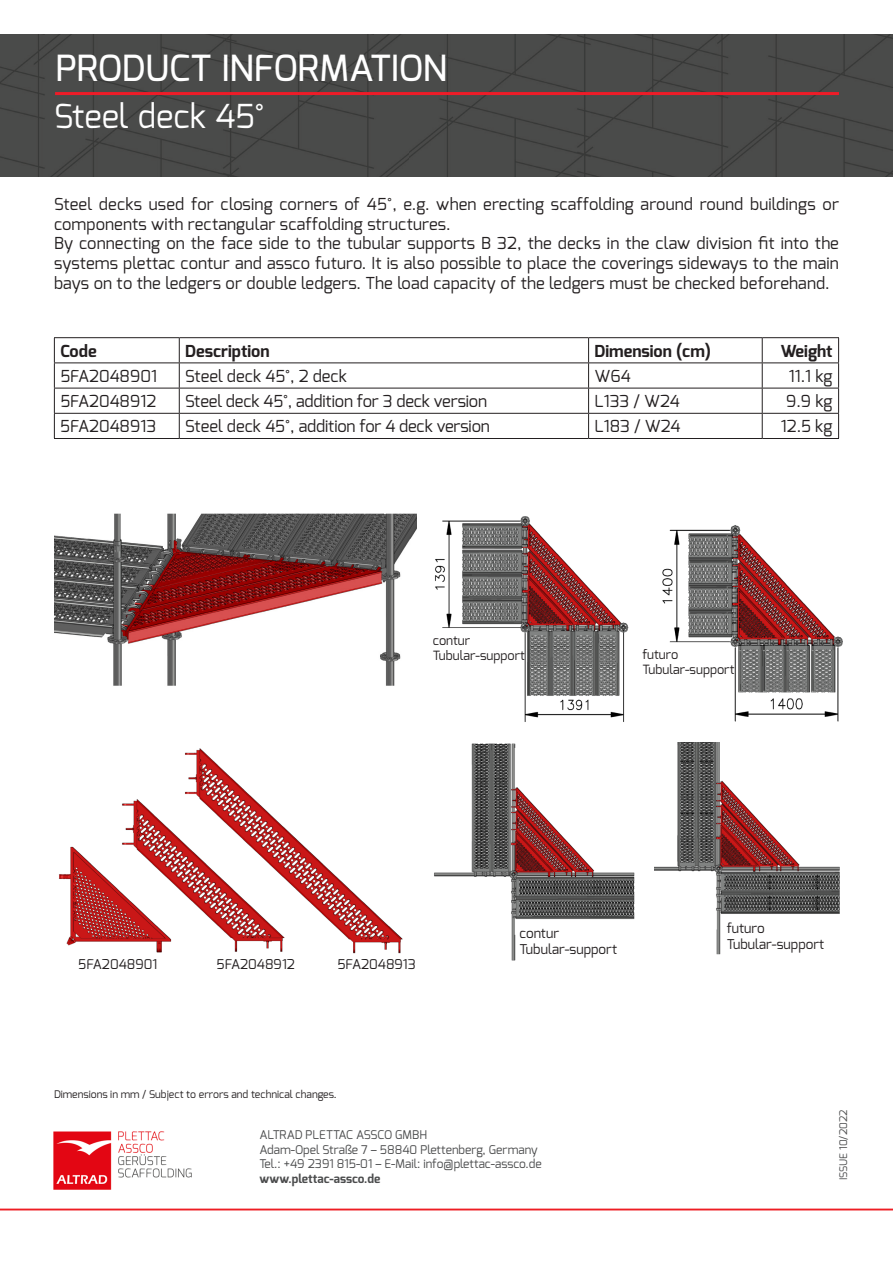
<style>
.page{position:relative;width:893px;height:1263px;background:#fff}
.page>*{position:absolute;margin:0;border:0;box-sizing:border-box;transform-origin:0 0}
.t1{font:500 36px "Exo";color:#fff}
.t2{font:33px "Exo";letter-spacing:-.005em;color:#fff}
.t3{font:16.5px/19.8px "Exo";letter-spacing:.01em;color:#231f20}
.t4{font:16.5px "Exo";letter-spacing:-.01em;color:#231f20}
.t5{font:700 16.5px "Exo";color:#231f20}
.t6{font:13.5px/16.2px "Exo";color:#231f20}
.t7{font:12.75px/15.3px "Exo";color:#231f20}
.t8{font:12px/14.4px "Exo";color:#4b4c4d}
.t9{font:700 12px "Exo";color:#4b4c4d}
.t10{font:10.5px "Exo";color:#231f20}
.t11{font:10.5px "Exo";color:#4b4c4d}
</style>
<div class="page">
<hr style="left:179px;top:337px;width:410px;height:1px;background:#231f20">
<hr style="left:762px;top:337px;width:77px;height:1px;background:#231f20">
<hr style="left:762px;top:362px;width:77px;height:1px;background:#231f20">
<hr style="left:762px;top:388px;width:77px;height:1px;background:#231f20">
<hr style="left:762px;top:413px;width:77px;height:1px;background:#231f20">
<svg style="left:838px;top:338px;width:1px;height:100px"></svg>
<hr style="left:179px;top:438px;width:410px;height:1px;background:#231f20">
<hr style="left:762px;top:438px;width:77px;height:1px;background:#231f20">
<hr style="left:54px;top:337px;width:125px;height:1px;background:#231f20">
<hr style="left:54px;top:362px;width:125px;height:1px;background:#231f20">
<hr style="left:54px;top:388px;width:125px;height:1px;background:#231f20">
<hr style="left:54px;top:413px;width:125px;height:1px;background:#231f20">
<svg style="left:54px;top:338px;width:1px;height:100px"></svg>
<hr style="left:54px;top:438px;width:125px;height:1px;background:#231f20">
<hr style="left:589px;top:337px;width:173px;height:1px;background:#231f20">
<hr style="left:589px;top:362px;width:173px;height:1px;background:#231f20">
<hr style="left:589px;top:388px;width:173px;height:1px;background:#231f20">
<hr style="left:589px;top:413px;width:173px;height:1px;background:#231f20">
<svg style="left:179px;top:338px;width:410px;height:100px"></svg>
<hr style="left:589px;top:438px;width:173px;height:1px;background:#231f20">
<svg style="left:762px;top:338px;width:1px;height:100px"></svg>
<img style="left:54px;top:513px;width:363px;height:173px">
<img style="left:59px;top:748px;width:344px;height:206px">
<img style="left:434px;top:516px;width:201px;height:445px">
<img style="left:654px;top:742px;width:186px;height:213px">
<img style="left:662px;top:525px;width:181px;height:197px">
<img style="left:0;top:34px;width:409px;height:143px">
<img style="left:409px;top:34px;width:433px;height:143px">
<img style="left:740px;top:34px;width:153px;height:142px">
<hr style="left:55px;top:92px;width:784px;height:3px;background:#ee1c28">
<hr style="left:0;top:1209px;width:893px;height:1px;background:#ee1d23">
<img style="left:53px;top:1131px;width:139px;height:59px">
<h1 class="t1" style="left:56px;top:45px;width:393px">PRODUCT INFORMATION</h1>
<h2 class="t2" style="left:54px;top:95px;width:212px">Steel deck 45°</h2>
<p class="t3" style="left:54px;top:194px;width:786px">Steel decks used for closing corners of 45°, e.g. when erecting scaffolding around round buildings or components with rectangular scaffolding structures.<br>By connecting on the face side to the tubular supports B 32, the decks in the claw division fit into the systems plettac contur and assco futuro. It is also possible to place the coverings sideways to the main bays on to the ledgers or double ledgers. The load capacity of the ledgers must be checked beforehand.</p>
<p class="t5" style="left:60px;top:340px;width:38px">Code</p>
<p class="t5" style="left:185px;top:340px;width:86px">Description</p>
<p class="t5" style="left:595px;top:340px;width:118px">Dimension (cm)</p>
<p class="t5" style="left:781px;top:340px;width:53px">Weight</p>
<p class="t3" style="left:60px;top:366px;width:98px">5FA2048901</p>
<p class="t3" style="left:185px;top:366px;width:163px">Steel deck 45°, 2 deck</p>
<p class="t3" style="left:595px;top:366px;width:38px">W64</p>
<p class="t3" style="left:789px;top:366px;width:45px">11.1 kg</p>
<p class="t3" style="left:60px;top:391px;width:97px">5FA2048912</p>
<p class="t4" style="left:185px;top:391px;width:303px">Steel deck 45°, addition for 3 deck version</p>
<p class="t3" style="left:594px;top:391px;width:87px">L133 / W24</p>
<p class="t3" style="left:786px;top:391px;width:48px">9.9 kg</p>
<p class="t3" style="left:60px;top:417px;width:97px">5FA2048913</p>
<p class="t4" style="left:185px;top:416px;width:306px">Steel deck 45°, addition for 4 deck version</p>
<p class="t3" style="left:594px;top:417px;width:87px">L183 / W24</p>
<p class="t3" style="left:781px;top:417px;width:53px">12.5 kg</p>
<p class="t7" style="left:433px;top:633px;width:94px">contur<br>Tubular-support</p>
<p class="t7" style="left:642px;top:646px;width:94px">futuro<br>Tubular-support</p>
<p class="t6" style="left:78px;top:956px;width:81px">5FA2048901</p>
<p class="t6" style="left:217px;top:956px;width:80px">5FA2048912</p>
<p class="t6" style="left:337px;top:956px;width:80px">5FA2048913</p>
<p class="t10" style="left:54px;top:1087px;width:284px">Dimensions in mm / Subject to errors and technical changes.</p>
<p class="t6" style="left:520px;top:924px;width:99px">contur<br>Tubular-support</p>
<p class="t8" style="left:259px;top:1128px;width:284px">ALTRAD PLETTAC ASSCO GMBH<br>Adam-Opel Straße 7 – 58840 Plettenberg, Germany<br>Tel.: +49 2391 815-01 – E-Mail: info@plettac-assco.de</p>
<p class="t9" style="left:259px;top:1170px;width:122px">www.plettac-assco.de</p>
<p class="t6" style="left:727px;top:920px;width:99px">futuro<br>Tubular-support</p>
<p class="t11" style="left:837px;top:1180px;width:72px;rotate:-90deg">ISSUE 10/2022</p>
</div>
